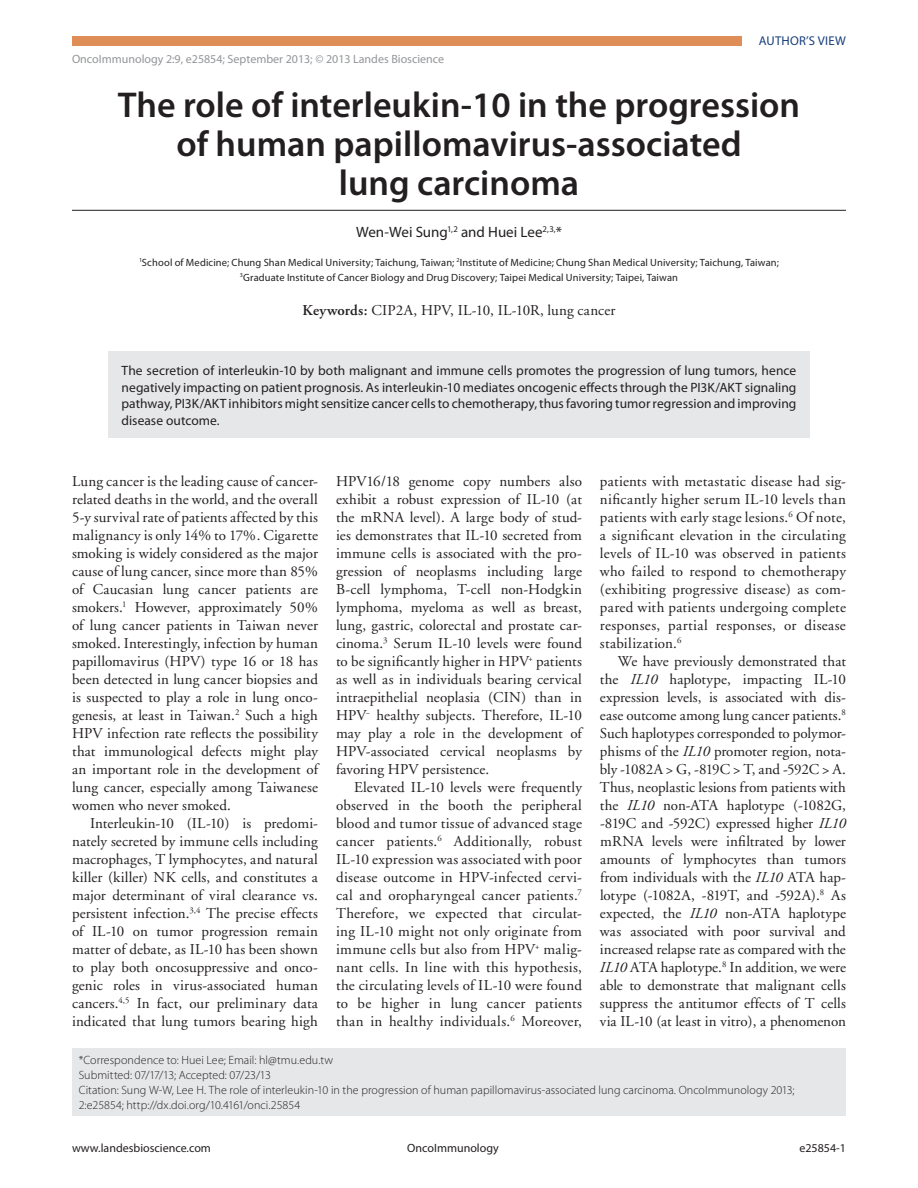
<style>
.page{position:relative;width:918px;height:1188px;background:#fff}
.page>*{position:absolute;margin:0;border:0;box-sizing:border-box;transform-origin:0 0}
.t1{font:600 36px/39px "Myriad Pro";color:#231f20;text-align:center}
.t2{font:15px/18px "Adobe Garamond";letter-spacing:.01em;color:#231f20;text-align:justify}
.t3{font:15px "Myriad Pro";color:#231f20}
.t4{font:13.5px/16.5px "Myriad Pro";letter-spacing:.005em;color:#231f20;text-align:justify}
.t5{font:12.75px "Myriad Pro";letter-spacing:.02em;color:#193f7c}
.t6{font:300 12px/15px "Myriad Pro";letter-spacing:.005em;color:#231f20}
.t7{font:12px "Myriad Pro";color:#939598}
.t8{font:12px "Myriad Pro";color:#231f20}
.t9{font:10.5px/15px "Myriad Pro";letter-spacing:.01em;color:#231f20;text-align:center}
.s1{font-weight:600}
.s2{font-style:italic}
</style>
<div class="page">
<div style="left:72px;top:36px;width:669px;height:10px;background:#df8e57"></div>
<hr style="left:72px;top:210px;width:774px;height:1px;background:#231f20">
<div style="left:72px;top:1048px;width:774px;height:68px;background:#e6e7e9"></div>
<div style="left:108px;top:352px;width:702px;height:86px;background:#e6e7e9"></div>
<p class="t7" style="left:72px;top:52px;width:374px">OncoImmunology 2:9, e25854; September 2013; © 2013 Landes Bioscience</p>
<p class="t5" style="left:759px;top:32px;width:89px">Author’s View</p>
<h1 class="t1" style="left:118px;top:85px;width:684px">The role of interleukin-10 in the progression of human papillomavirus-associated<br>lung carcinoma</h1>
<p class="t3" style="left:356px;top:223px;width:207px">Wen-Wei Sung<sup>1,2</sup> and Huei Lee<sup>2,3,</sup>*</p>
<p class="t9" style="left:139px;top:255px;width:641px"><sup>1</sup>School of Medicine; Chung Shan Medical University; Taichung, Taiwan; <sup>2</sup>Institute of Medicine; Chung Shan Medical University; Taichung, Taiwan;<br><sup>3</sup>Graduate Institute of Cancer Biology and Drug Discovery; Taipei Medical University; Taipei, Taiwan</p>
<p class="t2" style="left:303px;top:302px;width:314px"><span class="s1">Keywords:</span> CIP2A, HPV, IL-10, IL-10R, lung cancer</p>
<p class="t4" style="left:122px;top:362px;width:677px">The secretion of interleukin-10 by both malignant and immune cells promotes the progression of lung tumors, hence negatively impacting on patient prognosis. As interleukin-10 mediates oncogenic effects through the PI3K/AKT signaling pathway, PI3K/AKT inhibitors might sensitize cancer cells to chemotherapy, thus favoring tumor regression and improving disease outcome.</p>
<p class="t2" style="left:72px;top:473px;width:248px">Lung cancer is the leading cause of cancer&shy;related deaths in the world, and the overall 5-y survival rate of patients affected by this malignancy is only 14% to 17%. Cigarette smoking is widely considered as the major cause of lung cancer, since more than 85% of Caucasian lung cancer patients are smokers.<sup>1</sup> However, approximately 50% of lung cancer patients in Taiwan never smoked. Interestingly, infection by human papillomavirus (HPV) type 16 or 18 has been detected in lung cancer biopsies and is suspected to play a role in lung onco&shy;genesis, at least in Taiwan.<sup>2</sup> Such a high HPV infection rate reflects the possibility that immunological defects might play an important role in the development of lung cancer, especially among Taiwanese women who never smoked.</p>
<p class="t2" style="left:72px;top:815px;width:248px;text-indent:18px">Interleukin-10 (IL-10) is predomi&shy;nately secreted by immune cells including macrophages, T lymphocytes, and natural killer (killer) NK cells, and constitutes a major determinant of viral clearance vs. persistent infection.<sup>3,4</sup> The precise effects of IL-10 on tumor progression remain matter of debate, as IL-10 has been shown to play both oncosuppressive and onco&shy;genic roles in virus-associated human cancers.<sup>4,5</sup> In fact, our preliminary data indicated that lung tumors bearing high</p>
<p class="t2" style="left:336px;top:473px;width:248px">HPV16/18 genome copy numbers also exhibit a robust expression of IL-10 (at the mRNA level). A large body of stud&shy;ies demonstrates that IL-10 secreted from immune cells is associated with the pro&shy;gression of neoplasms including large B-cell lymphoma, T-cell non-Hodgkin lymphoma, myeloma as well as breast, lung, gastric, colorectal and prostate car&shy;cinoma.<sup>3</sup> Serum IL-10 levels were found to be significantly higher in HPV<sup>+</sup> patients as well as in individuals bearing cervical intraepithelial neoplasia (CIN) than in HPV<sup>−</sup> healthy subjects. Therefore, IL-10 may play a role in the development of HPV-associated cervical neoplasms by favoring HPV persistence.</p>
<p class="t2" style="left:336px;top:779px;width:248px;text-indent:18px">Elevated IL-10 levels were frequently observed in the booth the peripheral blood and tumor tissue of advanced stage cancer patients.<sup>6</sup> Additionally, robust IL-10 expression was associated with poor disease outcome in HPV-infected cervi&shy;cal and oropharyngeal cancer patients.<sup>7<br></sup>Therefore, we expected that circulat&shy;ing IL-10 might not only originate from immune cells but also from HPV<sup>+</sup> malig&shy;nant cells. In line with this hypothesis, the circulating levels of IL-10 were found to be higher in lung cancer patients than in healthy individuals.<sup>6</sup> Moreover,</p>
<p class="t2" style="left:600px;top:473px;width:247px">patients with metastatic disease had sig&shy;nificantly higher serum IL-10 levels than patients with early stage lesions.<sup>6</sup> Of note, a significant elevation in the circulating levels of IL-10 was observed in patients who failed to respond to chemotherapy (exhibiting progressive disease) as com&shy;pared with patients undergoing complete responses, partial responses, or disease stabilization.<sup>6</sup></p>
<p class="t2" style="left:600px;top:653px;width:248px;text-indent:18px">We have previously demonstrated that the <span class="s2">IL10</span> haplotype, impacting IL-10 expression levels, is associated with dis&shy;ease outcome among lung cancer patients.<sup>8<br></sup>Such haplotypes corresponded to polymor&shy;phisms of the <span class="s2">IL10</span> promoter region, nota&shy;bly -1082A &gt; G, -819C &gt; T, and -592C &gt; A.<br>Thus, neoplastic lesions from patients with the <span class="s2">IL10</span> non-ATA haplotype (-1082G, -819C and -592C) expressed higher <span class="s2">IL10 </span>mRNA levels were infiltrated by lower amounts of lymphocytes than tumors from individuals with the <span class="s2">IL10</span> ATA hap&shy;lotype (-1082A, -819T, and -592A).<sup>8</sup> As expected, the <span class="s2">IL10</span> non-ATA haplotype was associated with poor survival and increased relapse rate as compared with the <span class="s2">IL10</span> ATA haplotype.<sup>8</sup> In addition, we were able to demonstrate that malignant cells suppress the antitumor effects of T cells via IL-10 (at least in vitro), a phenomenon</p>
<p class="t6" style="left:79px;top:1053px;width:717px">*Correspondence to: Huei Lee; Email: hl@tmu.edu.tw<br>Submitted: 07/17/13; Accepted: 07/23/13<br>Citation: Sung W-W, Lee H. The role of interleukin-10 in the progression of human papillomavirus-associated lung carcinoma. OncoImmunology 2013; 2:e25854; http://dx.doi.org/10.4161/onci.25854</p>
<p class="t8" style="left:72px;top:1141px;width:140px">www.landesbioscience.com</p>
<p class="t8" style="left:407px;top:1141px;width:93px">OncoImmunology</p>
<p class="t8" style="left:799px;top:1141px;width:48px">e25854-1</p>
</div>
